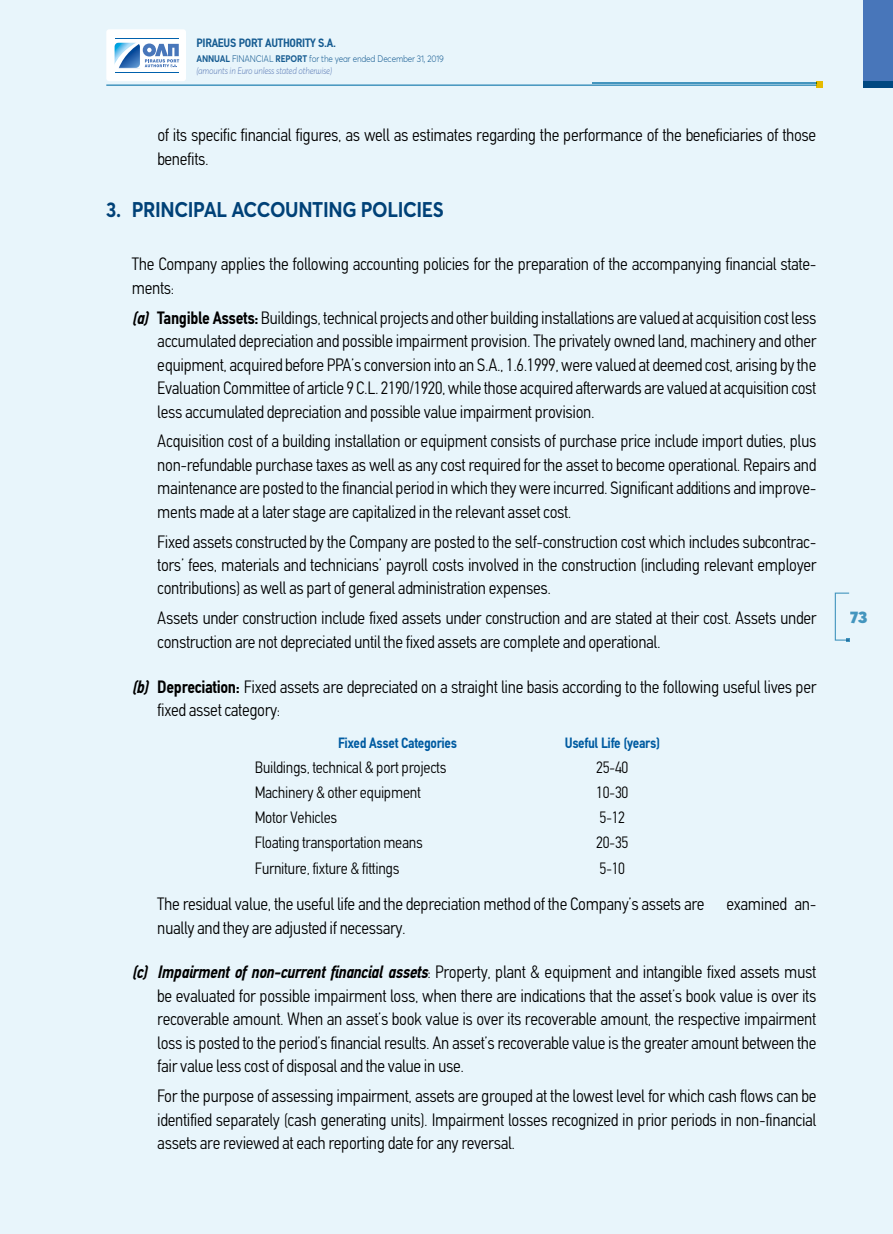
<style>
.page{position:relative;width:893px;height:1234px;background:#fff}
.page>*{position:absolute;margin:0;border:0;box-sizing:border-box;transform-origin:0 0}
.t1{font:700 21px "Averta";letter-spacing:-.02em;color:#004177;scale:.9 1}
.t2{font:300 condensed 18px/23.4px "PF Din Text";letter-spacing:-.02em;color:#000}
.t3{font:300 condensed 16.5px "PF Din Text";letter-spacing:-.02em;color:#000}
.t4{font:900 16.5px "Averta";color:#4a9cc2;scale:1.08 1}
.t5{font:700 15px "PF Din Text Condensed";letter-spacing:-.02em;color:#005ba1}
.t6{font:700 12.15px "PF Din Text Condensed";letter-spacing:-.02em;color:#155b91;scale:1.05 1}
.t7{font:300 9.45px/11.4px "Averta";letter-spacing:-.02em;color:#155b91;scale:.87 1}
.s1{font-weight:700}
.s2{font-style:italic;color:#6280b9}
.s3{font-family:"PF Din Text Condensed";font-weight:700;font-style:italic;font-stretch:normal}
.s4{font-family:"PF Din Text Condensed";font-weight:700;font-stretch:normal}
</style>
<div class="page">
<div style="left:0;top:0;width:893px;height:1233px;background:#e8f5fb"></div>
<div style="left:106px;top:29px;width:80px;height:52px;background:#fff;border-radius:3px"></div>
<hr style="left:115px;top:38px;width:64px;height:1px;background:#0061ad">
<hr style="left:115px;top:72px;width:64px;height:1px;background:#0061ad">
<svg style="left:114px;top:42px;width:65px;height:27px"></svg>
<div style="left:835px;top:592px;width:15px;height:48px;border:1px solid #4a9cc2"></div>
<hr style="left:106px;top:84px;width:710px;height:2px;background:#4a9cc2">
<hr style="left:592px;top:82px;width:224px;height:2px;background:#4a9cc2">
<div style="left:816px;top:81px;width:7px;height:7px;background:#e6bb00"></div>
<div style="left:863px;top:0;width:30px;height:88px;background:#4876ba"></div>
<div style="left:863px;top:81px;width:30px;height:7px;background:#004881"></div>
<p class="t6" style="left:196px;top:36px;width:134px">PIRAEUS PORT AUTHORITY S.A.</p>
<p class="t7" style="left:196px;top:53px;width:286px"><span class="s1">ANNUAL</span> FINANCIAL <span class="s1">REPORT</span> for the year ended December 31, 2019 <span class="s2">(amounts in Euro unless stated otherwise)</span></p>
<p class="t2" style="left:157px;top:123px;width:660px">of its specific financial figures, as well as estimates regarding the performance of the beneficiaries of those benefits.</p>
<p class="t1" style="left:106px;top:196px;width:377px">3. PRINCIPAL ACCOUNTING POLICIES</p>
<p class="t2" style="left:132px;top:253px;width:686px">The Company applies the following accounting policies for the preparation of the accompanying financial state&shy;ments:</p>
<p class="t2" style="left:157px;top:306px;width:661px;text-align:justify;text-indent:-26px"><span class="s3">(a)</span> <span class="s4">Tangible Assets:</span> Buildings, technical projects and other building installations are valued at acquisition cost less accumulated depreciation and possible impairment provision. The privately owned land, machinery and other equipment, acquired before PPA’s conversion into an S.A., 1.6.1999, were valued at deemed cost, arising by the Evaluation Committee of article 9 C.L. 2190/1920, while those acquired afterwards are valued at acquisition cost less accumulated depreciation and possible value impairment provision.</p>
<p class="t2" style="left:157px;top:429px;width:661px;text-align:justify">Acquisition cost of a building installation or equipment consists of purchase price include import duties, plus non-refundable purchase taxes as well as any cost required for the asset to become operational. Repairs and maintenance are posted to the financial period in which they were incurred. Significant additions and improve&shy;ments made at a later stage are capitalized in the relevant asset cost.</p>
<p class="t2" style="left:157px;top:529px;width:661px;text-align:justify">Fixed assets constructed by the Company are posted to the self-construction cost which includes subcontrac&shy;tors’ fees, materials and technicians’ payroll costs involved in the construction (including relevant employer contributions) as well as part of general administration expenses.</p>
<p class="t2" style="left:157px;top:606px;width:661px">Assets under construction include fixed assets under construction and are stated at their cost. Assets under construction are not depreciated until the fixed assets are complete and operational.</p>
<p class="t2" style="left:157px;top:674px;width:661px;text-indent:-26px"><span class="s3">(b)</span> <span class="s4">Depreciation:</span> Fixed assets are depreciated on a straight line basis according to the following useful lives per fixed asset category:</p>
<p class="t5" style="left:338px;top:733px;width:120px">Fixed Asset Categories</p>
<p class="t5" style="left:565px;top:733px;width:97px">Useful Life (years)</p>
<p class="t3" style="left:255px;top:757px;width:193px">Buildings, technical &amp; port projects</p>
<p class="t3" style="left:596px;top:757px;width:34px">25-40</p>
<p class="t3" style="left:255px;top:782px;width:168px">Machinery &amp; other equipment</p>
<p class="t3" style="left:596px;top:782px;width:34px">10-30</p>
<p class="t3" style="left:255px;top:807px;width:84px">Motor Vehicles</p>
<p class="t3" style="left:599px;top:807px;width:27px">5-12</p>
<p class="t3" style="left:255px;top:833px;width:170px">Floating transportation means</p>
<p class="t3" style="left:596px;top:833px;width:34px">20-35</p>
<p class="t3" style="left:255px;top:858px;width:146px">Furniture, fixture &amp; fittings</p>
<p class="t3" style="left:599px;top:858px;width:27px">5-10</p>
<p class="t2" style="left:157px;top:892px;width:661px">The residual value, the useful life and the depreciation method of the Company’s assets are examined an&shy;nually and they are adjusted if necessary.</p>
<p class="t2" style="left:157px;top:960px;width:661px;text-align:justify;text-indent:-26px"><span class="s3">(c) Impairment of non-current financial assets</span>: Property, plant &amp; equipment and intangible fixed assets must be evaluated for possible impairment loss, when there are indications that the asset’s book value is over its recoverable amount. When an asset’s book value is over its recoverable amount, the respective impairment loss is posted to the period’s financial results. An asset’s recoverable value is the greater amount between the fair value less cost of disposal and the value in use.</p>
<p class="t2" style="left:157px;top:1083px;width:661px;text-align:justify">For the purpose of assessing impairment, assets are grouped at the lowest level for which cash flows can be identified separately (cash generating units). Impairment losses recognized in prior periods in non-financial assets are reviewed at each reporting date for any reversal.</p>
<p class="t4" style="left:850px;top:606px;width:18px">73</p>
</div>
